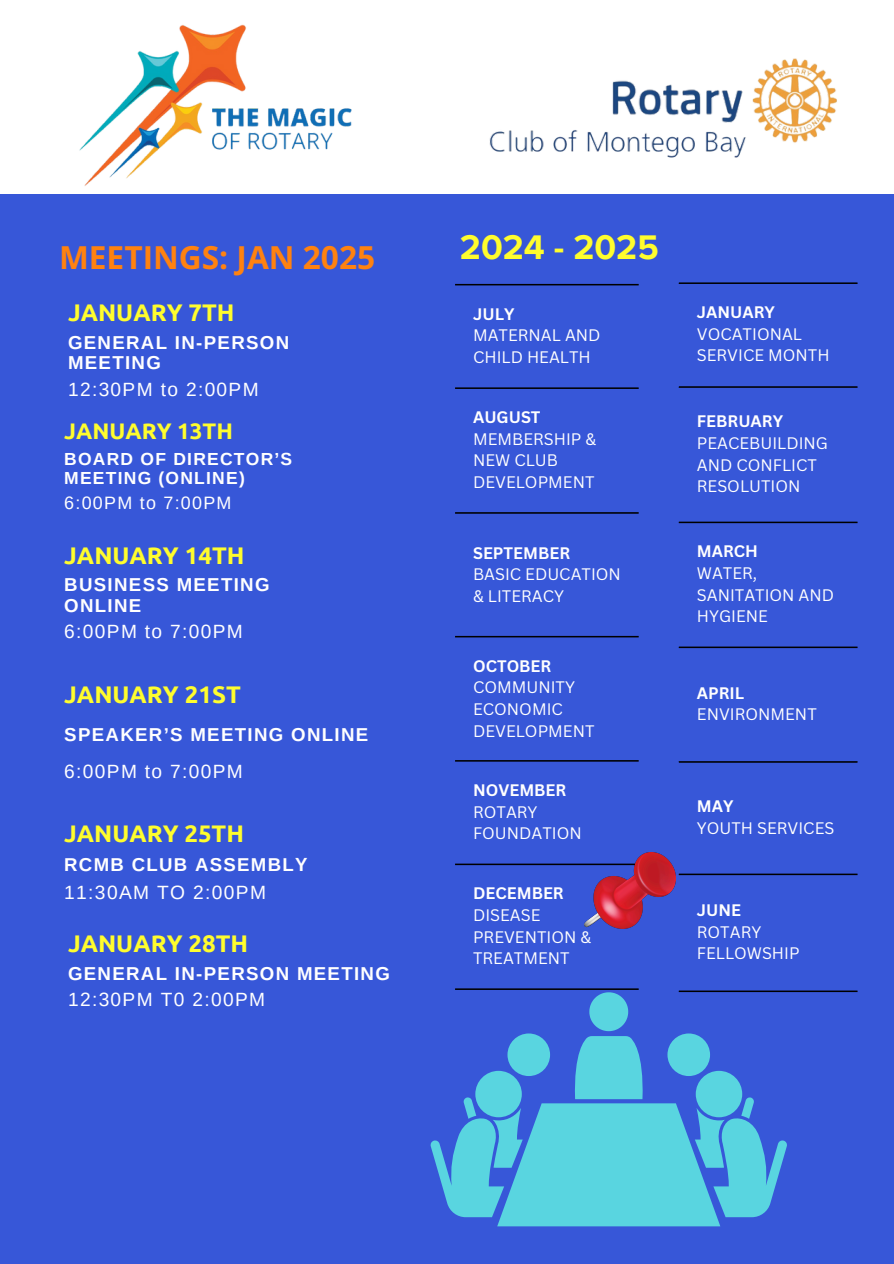
<style>
.page{position:relative;width:894px;height:1264px;background:#fff}
.page>*{position:absolute;margin:0;border:0;box-sizing:border-box;transform-origin:0 0}
.t1{font:700 35.1px "Proxima Nova";color:#fffd2d}
.t2{font:700 31.65px "Open Sans";color:#ff8210}
.t3{font:700 24px "Ubuntu";color:#fffd2d}
.t4{font:700 22.5px "Ubuntu";color:#fffd2d}
.t5{font:19.2px "Arimo";letter-spacing:.07em;color:#fff}
.t6{font:700 18.6px/20.4px "Arimo";letter-spacing:.07em;color:#fff}
.t7{font:17.85px "Arimo";letter-spacing:.07em;color:#fff}
.t8{font:700 17.55px/19.2px "Arimo";letter-spacing:.07em;color:#fff}
.t9{font:16.2px/21.6px "Canva Sans";color:#fff}
.t10{font:700 16.2px "Canva Sans";color:#fff}
</style>
<div class="page">
<div style="left:0;top:0;width:893px;height:1263px;background:#3757d8"></div>
<div style="left:0;top:0;width:893px;height:193px;background:#fff"></div>
<img style="left:64px;top:24px;width:302px;height:170px">
<hr style="left:455px;top:284px;width:183px;height:1px;background:#000">
<hr style="left:455px;top:387px;width:183px;height:2px;background:#000">
<hr style="left:455px;top:512px;width:183px;height:1px;background:#000">
<hr style="left:455px;top:636px;width:183px;height:1px;background:#000">
<hr style="left:455px;top:760px;width:183px;height:1px;background:#000">
<hr style="left:455px;top:863px;width:183px;height:2px;background:#000">
<hr style="left:455px;top:988px;width:183px;height:1px;background:#000">
<hr style="left:678px;top:282px;width:179px;height:2px;background:#000">
<hr style="left:678px;top:386px;width:179px;height:2px;background:#000">
<hr style="left:678px;top:521px;width:179px;height:2px;background:#000">
<hr style="left:678px;top:646px;width:179px;height:2px;background:#000">
<hr style="left:678px;top:761px;width:179px;height:1px;background:#000">
<hr style="left:678px;top:873px;width:179px;height:2px;background:#000">
<hr style="left:678px;top:990px;width:179px;height:2px;background:#000">
<img style="left:584px;top:852px;width:91px;height:76px">
<img style="left:489px;top:58px;width:348px;height:100px">
<svg style="left:430px;top:992px;width:356px;height:234px"></svg>
<p class="t2" style="left:59px;top:235px;width:317px">MEETINGS: JAN 2025</p>
<p class="t1" style="left:460px;top:226px;width:200px">2024 - 2025</p>
<p class="t3" style="left:68px;top:299px;width:168px">JANUARY 7TH</p>
<p class="t6" style="left:68px;top:332px;width:223px">GENERAL IN-PERSON<br>MEETING</p>
<p class="t5" style="left:68px;top:378px;width:192px">12:30PM to 2:00PM</p>
<p class="t4" style="left:64px;top:418px;width:170px">JANUARY 13TH</p>
<p class="t8" style="left:64px;top:449px;width:229px">BOARD OF DIRECTOR’S<br>MEETING (ONLINE)</p>
<p class="t7" style="left:64px;top:493px;width:169px">6:00PM to 7:00PM</p>
<p class="t3" style="left:64px;top:541px;width:182px">JANUARY 14TH</p>
<p class="t6" style="left:64px;top:574px;width:207px">BUSINESS MEETING<br>ONLINE</p>
<p class="t5" style="left:64px;top:621px;width:180px">6:00PM to 7:00PM</p>
<p class="t3" style="left:64px;top:680px;width:178px">JANUARY 21ST</p>
<p class="t6" style="left:64px;top:724px;width:305px">SPEAKER’S MEETING ONLINE</p>
<p class="t5" style="left:64px;top:760px;width:180px">6:00PM to 7:00PM</p>
<p class="t3" style="left:64px;top:819px;width:181px">JANUARY 25TH</p>
<p class="t6" style="left:64px;top:854px;width:245px">RCMB CLUB ASSEMBLY</p>
<p class="t5" style="left:64px;top:881px;width:203px">11:30AM TO 2:00PM</p>
<p class="t3" style="left:68px;top:929px;width:182px">JANUARY 28TH</p>
<p class="t6" style="left:68px;top:962px;width:323px">GENERAL IN-PERSON MEETING</p>
<p class="t5" style="left:68px;top:988px;width:198px">12:30PM T0 2:00PM</p>
<p class="t10" style="left:473px;top:302px;width:43px">JULY</p>
<p class="t9" style="left:473px;top:324px;width:129px">MATERNAL AND<br>CHILD HEALTH</p>
<h2 class="t10" style="left:473px;top:406px;width:69px">AUGUST</h2>
<h1 class="t9" style="left:473px;top:428px;width:125px">MEMBERSHIP &amp;<br>NEW CLUB<br>DEVELOPMENT</h1>
<p class="t10" style="left:473px;top:541px;width:99px">SEPTEMBER</p>
<p class="t9" style="left:473px;top:563px;width:149px">BASIC EDUCATION &amp; LITERACY</p>
<p class="t10" style="left:473px;top:654px;width:80px">OCTOBER</p>
<p class="t9" style="left:473px;top:676px;width:103px">COMMUNITY<br>ECONOMIC</p>
<p class="t9" style="left:473px;top:719px;width:123px">DEVELOPMENT</p>
<p class="t10" style="left:473px;top:778px;width:95px">NOVEMBER</p>
<p class="t9" style="left:473px;top:800px;width:110px">ROTARY<br>FOUNDATION</p>
<p class="t10" style="left:473px;top:882px;width:92px">DECEMBER</p>
<p class="t9" style="left:473px;top:903px;width:120px">DISEASE<br>PREVENTION &amp;<br>TREATMENT</p>
<p class="t10" style="left:696px;top:301px;width:80px">JANUARY</p>
<p class="t9" style="left:696px;top:323px;width:134px">VOCATIONAL<br>SERVICE MONTH</p>
<p class="t10" style="left:696px;top:410px;width:88px">FEBRUARY</p>
<p class="t9" style="left:696px;top:432px;width:133px">PEACEBUILDING<br>AND CONFLICT<br>RESOLUTION</p>
<p class="t10" style="left:696px;top:540px;width:63px">MARCH</p>
<p class="t9" style="left:696px;top:562px;width:139px">WATER,<br>SANITATION AND<br>HYGIENE</p>
<p class="t10" style="left:696px;top:681px;width:49px">APRIL</p>
<p class="t9" style="left:696px;top:703px;width:121px">ENVIRONMENT</p>
<p class="t10" style="left:696px;top:794px;width:38px">MAY</p>
<p class="t9" style="left:696px;top:816px;width:139px">YOUTH SERVICES</p>
<p class="t10" style="left:696px;top:898px;width:46px">JUNE</p>
<p class="t9" style="left:696px;top:920px;width:104px">ROTARY<br>FELLOWSHIP</p>
</div>
